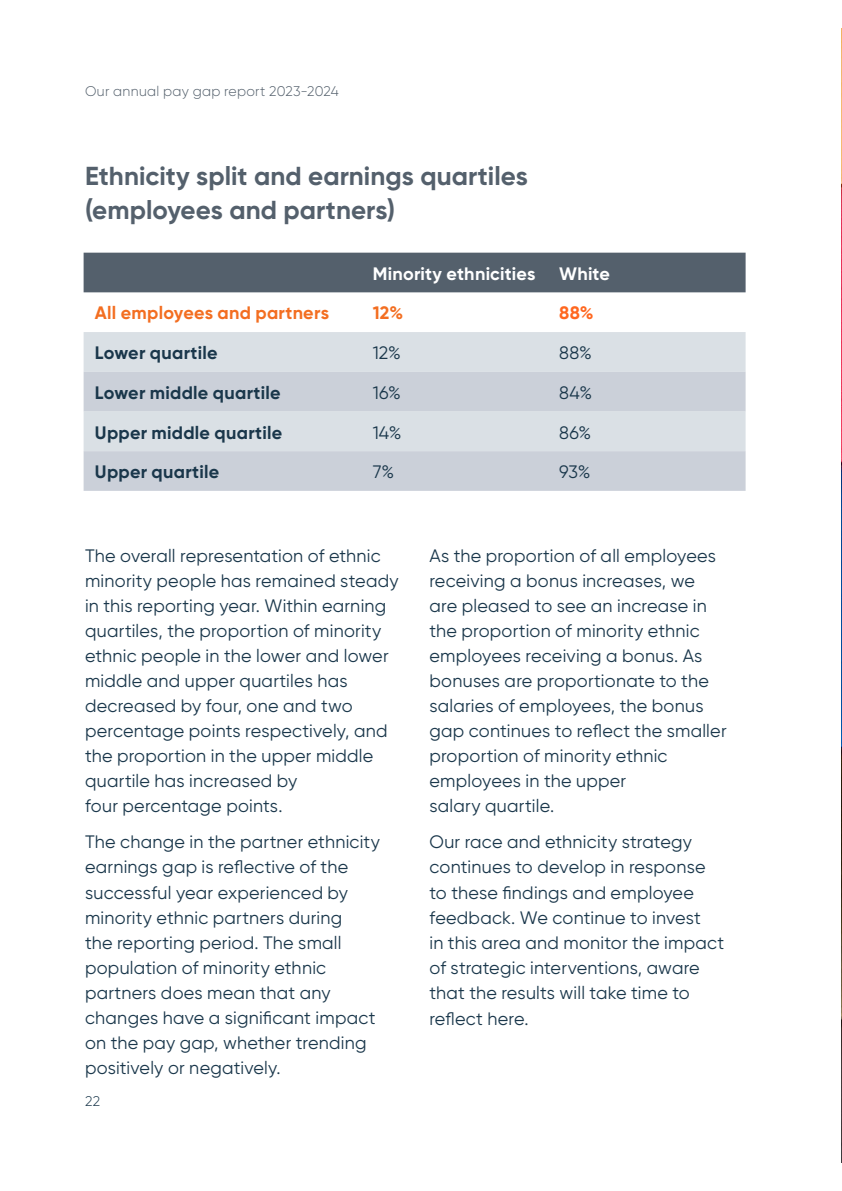
<style>
.page{position:relative;width:842px;height:1191px;background:#fff}
.page>*{position:absolute;margin:0;border:0;box-sizing:border-box;transform-origin:0 0}
.Heading_2_span_columns{font:700 26px/34px "Gilroy";letter-spacing:.005em;color:#54606c}
.Body_copy{font:18px/25px "Gilroy";letter-spacing:.015em;color:#1a374b}
.Body_copy-2{font:700 18px "Gilroy";letter-spacing:.015em;color:#1a374b}
.Body_copy-3{font:700 18px "Gilroy";letter-spacing:.015em;color:#f36e21}
.Heading_3{font:700 18px "Gilroy";letter-spacing:.01em;color:#fff}
.Body_copy-4{font:700 18px "Gilroy";color:#ff671f}
.t1{font:300 14px "Gilroy";letter-spacing:.02em;color:#54606c}
.t2{font:300 14px "Gilroy";color:#1a374b}
</style>
<div class="page">
<img style="left:841px;top:28px;width:1px;height:1134px">
<div style="left:84px;top:253px;width:662px;height:39px;background:#54606c"></div>
<div style="left:84px;top:332px;width:662px;height:40px;background:#dae0e5"></div>
<svg style="left:84px;top:372px;width:662px;height:119px;background:#d0d5dd"></svg>
<p class="t1" style="left:85px;top:83px;width:255px">Our annual pay gap report 2023-2024</p>
<p class="Heading_2_span_columns" style="left:85px;top:159px;width:444px">Ethnicity split and earnings quartiles (employees and partners)</p>
<p class="Heading_3" style="left:373px;top:262px;width:164px">Minority ethnicities</p>
<p class="Heading_3" style="left:559px;top:262px;width:52px">White</p>
<p class="Body_copy-3" style="left:95px;top:302px;width:236px">All employees and partners</p>
<p class="Body_copy-3" style="left:373px;top:302px;width:32px">12%</p>
<p class="Body_copy-4" style="left:559px;top:302px;width:36px">88%</p>
<p class="Body_copy-2" style="left:95px;top:341px;width:124px">Lower quartile</p>
<p class="Body_copy" style="left:373px;top:340px;width:30px">12%</p>
<p class="Body_copy" style="left:559px;top:340px;width:34px">88%</p>
<p class="Body_copy-2" style="left:95px;top:381px;width:187px">Lower middle quartile</p>
<p class="Body_copy" style="left:373px;top:380px;width:30px">16%</p>
<p class="Body_copy" style="left:559px;top:380px;width:35px">84%</p>
<p class="Body_copy-2" style="left:95px;top:421px;width:189px">Upper middle quartile</p>
<p class="Body_copy" style="left:373px;top:419px;width:30px">14%</p>
<p class="Body_copy" style="left:559px;top:419px;width:34px">86%</p>
<p class="Body_copy-2" style="left:95px;top:460px;width:126px">Upper quartile</p>
<p class="Body_copy" style="left:373px;top:459px;width:23px">7%</p>
<p class="Body_copy" style="left:559px;top:459px;width:33px">93%</p>
<p class="Body_copy" style="left:85px;top:543px;width:315px">The overall representation of ethnic minority people has remained steady in this reporting year. Within earning quartiles, the proportion of minority ethnic people in the lower and lower middle and upper quartiles has decreased by four, one and two percentage points respectively, and the proportion in the upper middle quartile has increased by<br>four percentage points.</p>
<p class="Body_copy" style="left:85px;top:829px;width:296px">The change in the partner ethnicity earnings gap is reflective of the successful year experienced by minority ethnic partners during<br>the reporting period. The small population of minority ethnic partners does mean that any changes have a significant impact on the pay gap, whether trending positively or negatively.</p>
<p class="t2" style="left:85px;top:1092px;width:17px">22</p>
<p class="Body_copy" style="left:429px;top:543px;width:299px">As the proportion of all employees receiving a bonus increases, we are pleased to see an increase in the proportion of minority ethnic employees receiving a bonus. As bonuses are proportionate to the salaries of employees, the bonus gap continues to reflect the smaller proportion of minority ethnic employees in the upper<br>salary quartile.</p>
<p class="Body_copy" style="left:429px;top:829px;width:296px">Our race and ethnicity strategy continues to develop in response to these findings and employee feedback. We continue to invest<br>in this area and monitor the impact of strategic interventions, aware that the results will take time to reflect here.</p>
</div>
